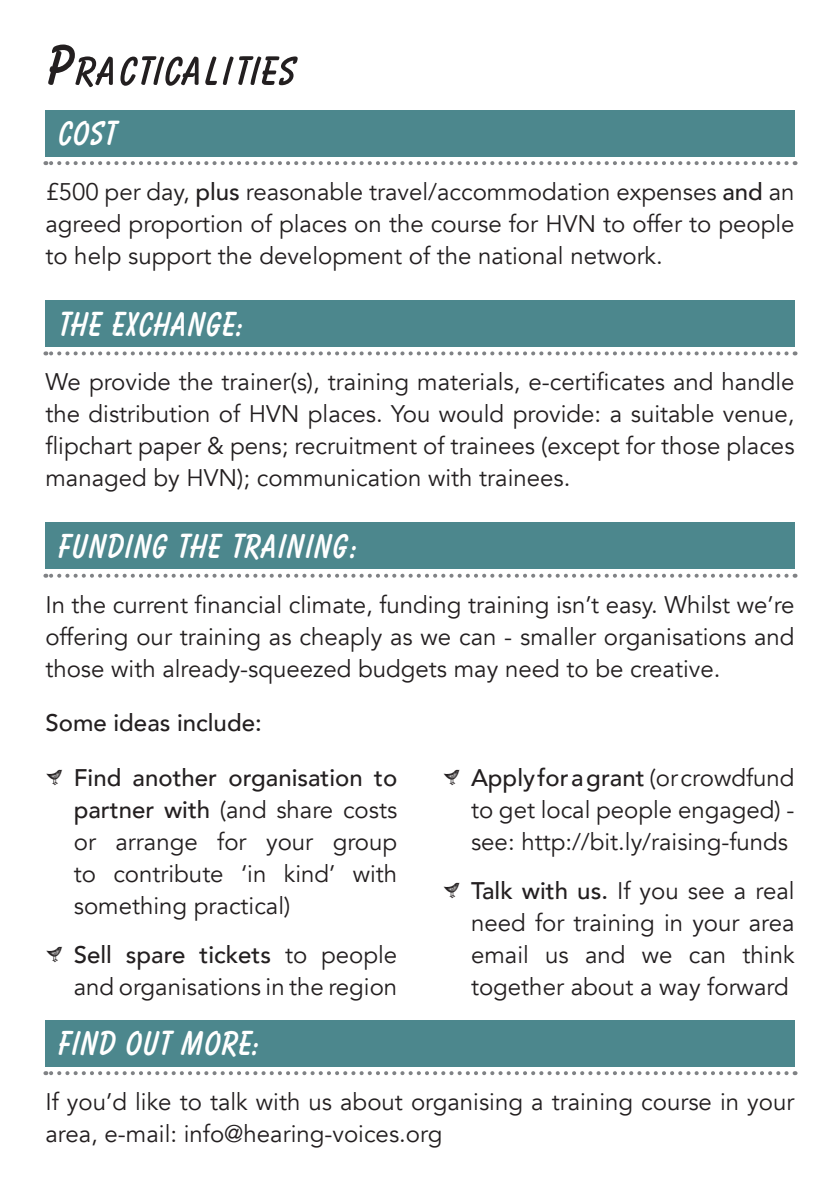
<style>
.page{position:relative;width:840px;height:1191px;background:#fff}
.page>*{position:absolute;margin:0;border:0;box-sizing:border-box;transform-origin:0 0}
.t1{font:700 60px "Balloon URW";color:#231f20}
.t2{font:700 36px "Balloon URW";color:#fff}
.t3{font:24px/32px "Avenir";color:#231f20;text-align:justify}
.t4{font:500 24px "Avenir";color:#231f20}
.s1{font-weight:500}
.s2{font-family:"Veneer Extras"}
</style>
<div class="page">
<div style="left:45px;top:110px;width:749px;height:46px;background:#4c878d"></div>
<svg style="left:45px;top:161px;width:741px;height:4px"></svg>
<div style="left:45px;top:300px;width:749px;height:47px;background:#4c878d"></div>
<svg style="left:45px;top:351px;width:741px;height:4px"></svg>
<div style="left:45px;top:523px;width:749px;height:46px;background:#4c878d"></div>
<svg style="left:45px;top:574px;width:741px;height:4px"></svg>
<div style="left:45px;top:1020px;width:749px;height:46px;background:#4c878d"></div>
<svg style="left:45px;top:1071px;width:741px;height:4px"></svg>
<h1 class="t1" style="left:45px;top:31px;width:249px">Practicalities</h1>
<h2 class="t2" style="left:57px;top:113px;width:60px">COST</h2>
<p class="t3" style="left:45px;top:176px;width:750px">£500 per day, <span class="s1">plus</span> reasonable travel/accommodation expenses <span class="s1">and</span> an agreed proportion of places on the course for HVN to offer to people to help support the development of the national network.</p>
<h2 class="t2" style="left:57px;top:303px;width:185px">THE EXCHANGE:</h2>
<p class="t3" style="left:45px;top:366px;width:750px">We provide the trainer(s), training materials, e-certificates and handle the distribution of HVN places. You would provide: a suitable venue, flipchart paper &amp; pens; recruitment of trainees (except for those places managed by HVN); communication with trainees.</p>
<h2 class="t2" style="left:57px;top:525px;width:299px">FUNDING THE TRAINING:</h2>
<p class="t3" style="left:45px;top:588px;width:750px">In the current financial climate, funding training isn’t easy. Whilst we’re offering our training as cheaply as we can - smaller organisations and those with already-squeezed budgets may need to be creative.</p>
<p class="t4" style="left:45px;top:702px;width:218px">Some ideas include:</p>
<p class="t3" style="left:74px;top:762px;width:325px;text-indent:-28px"><span class="s2">S</span> <span class="s1">Find another organisation to partner with</span> (and share costs or arrange for your group to contribute ‘in kind’ with something practical)</p>
<p class="t3" style="left:45px;top:939px;width:353px;text-align:right"><span class="s2">S</span> <span class="s1">Sell spare tickets</span> to people and organisations in the region</p>
<p class="t3" style="left:471px;top:762px;width:325px;text-indent:-28px"><span class="s2">S</span> <span class="s1">Apply for a grant</span> (or crowdfund to get local people engaged) - see: http://bit.ly/raising-funds</p>
<p class="t3" style="left:471px;top:875px;width:325px;text-indent:-28px"><span class="s2">S</span> <span class="s1">Talk with us.</span> If you see a real need for training in your area email us and we can think together about a way forward</p>
<h2 class="t2" style="left:57px;top:1023px;width:201px">FIND OUT MORE:</h2>
<p class="t3" style="left:45px;top:1086px;width:750px">If you’d like to talk with us about organising a training course in your area, e-mail: info@hearing-voices.org</p>
</div>
